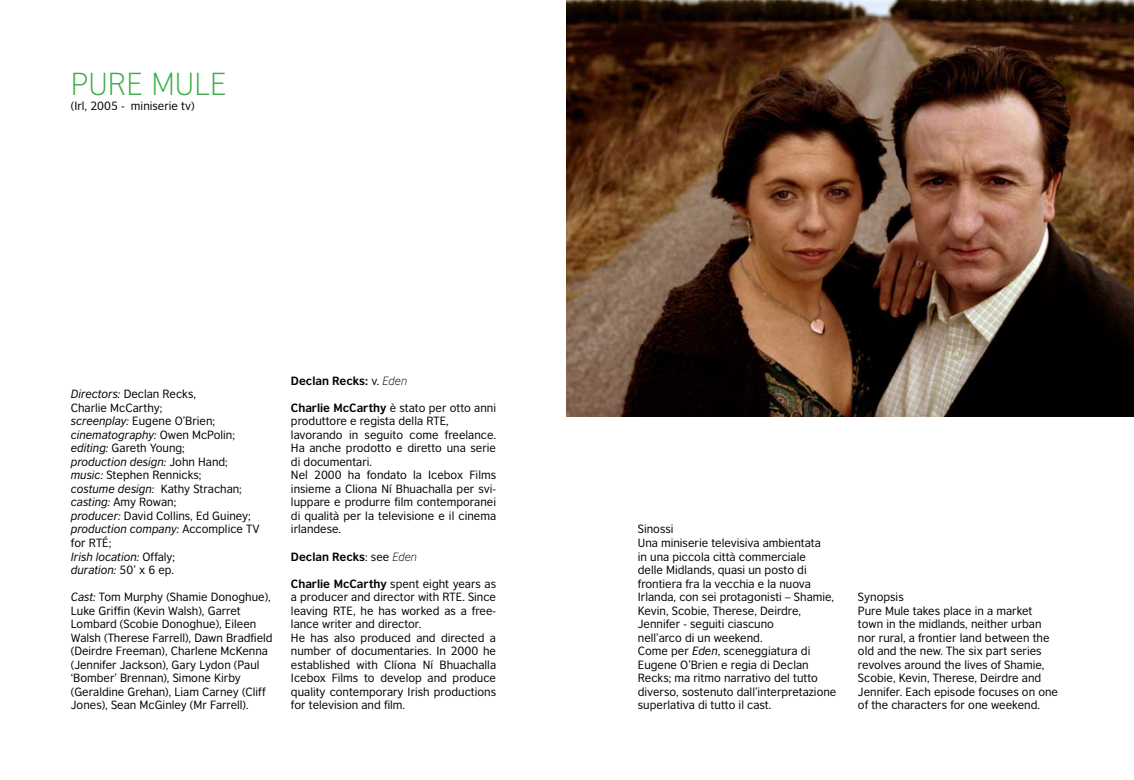
<style>
.page{position:relative;width:1134px;height:780px;background:#fff}
.page>*{position:absolute;margin:0;border:0;box-sizing:border-box;transform-origin:0 0}
.t1{font:300 30px "British Council Sans";color:#41ad49}
.t2{font:11.25px/13.5px "British Council Sans";color:#000}
.t3{font:700 11.25px "British Council Sans";color:#000}
.s1{font-style:italic}
.s2{font-weight:400}
.s3{font-weight:300;font-style:italic}
.s4{font-weight:700}
</style>
<div class="page">
<img style="left:567px;top:0;width:567px;height:416px">
<h1 class="t1" style="left:71px;top:67px;width:139px">PURE MULE</h1>
<p class="t2" style="left:71px;top:99px;width:125px">(Irl, 2005 - miniserie tv)</p>
<p class="t2" style="left:71px;top:387px;width:190px"><span class="s1">Directors:</span> Declan Recks,<br>Charlie McCarthy;<br><span class="s1">screenplay:</span> Eugene O’Brien; <span class="s1">cinematography:</span> Owen M cPolin; <span class="s1">editing:</span> Gareth Young;<br><span class="s1">production design:</span> John H and; <span class="s1">music:</span> Stephen Rennicks;<br><span class="s1">costume design:</span> Kathy Strachan; <span class="s1">casting:</span> Amy Rowan;<br><span class="s1">producer:</span> David Collins, Ed Guiney; <span class="s1">production company:</span> Accomplice TV for RTÉ;<br><span class="s1">Irish location:</span> Offaly;<br><span class="s1">duration:</span> 50’ x 6 ep.</p>
<p class="t2" style="left:71px;top:590px;width:203px"><span class="s1">Cast:</span> Tom M urphy (Shamie Donoghue), Luke Griffin (Kevin Walsh), Garret Lombard (Scobie Donoghue), Eileen Walsh (Therese Farrell), Dawn Bradfield (Deirdre Freeman), Charlene McKenna (Jennifer Jackson), Gary Lydon (Paul ‘Bomber’ Brennan), Simone Kirby (Geraldine Grehan), Liam Carney (Cliff Jones), Sean McGinley (M r Farrell).</p>
<p class="t3" style="left:291px;top:373px;width:118px">Declan Recks: <span class="s2">v.</span> <span class="s3">Eden</span></p>
<p class="t2" style="left:291px;top:401px;width:207px"><span class="s4">Charlie McCarthy</span> è stato per otto anni produttore e regista della RTE, lavorando in seguito come freelance.<br>Ha anche prodotto e diretto una serie di documentari.<br>Nel 2000 ha fondato la Icebox Films insieme a Cliona Ní Bhuachalla per svi&shy;luppare e produrre film contemporanei di qualità per la televisione e il cinema irlandese.</p>
<p class="t3" style="left:291px;top:549px;width:128px">Declan Recks<span class="s2">: see</span> <span class="s3">Eden</span></p>
<p class="t2" style="left:291px;top:576px;width:207px"><span class="s4">Charlie McCarthy</span> spent eight years as a producer and director with RTE. Since leaving RTE, he has worked as a free&shy;lance writer and director.<br>H e has also produced and directed a number of documentaries. In 2000 he established with Clíona Ní Bhuachalla Icebox Films to develop and produce quality contemporary Irish productions for television and film.</p>
<p class="t2" style="left:638px;top:522px;width:200px">Sinossi<br>U na miniserie televisiva ambientata<br>in una piccola città commerciale<br>delle M idlands, quasi un posto di frontiera fra la vecchia e la nuova<br>Irlanda, con sei protagonisti – Shamie,<br>Kevin, Scobie, Therese, Deirdre,<br>Jennifer - seguiti ciascuno<br>nell’arco di un weekend.<br>Come per <span class="s1">Eden</span>, sceneggiatura di<br>Eugene O’Brien e regia di Declan<br>Recks; ma ritmo narrativo del tutto diverso, sostenuto dall’interpretazione superlativa di tutto il cast.</p>
<p class="t2" style="left:858px;top:590px;width:202px">Synopsis<br>Pure M ule takes place in a market town in the midlands, neither urban nor rural, a frontier land between the old and the new. The six part series revolves around the lives of Shamie,<br>Scobie, Kevin, Therese, Deirdre and<br>Jennifer. Each episode focuses on one of the characters for one weekend.</p>
</div>
